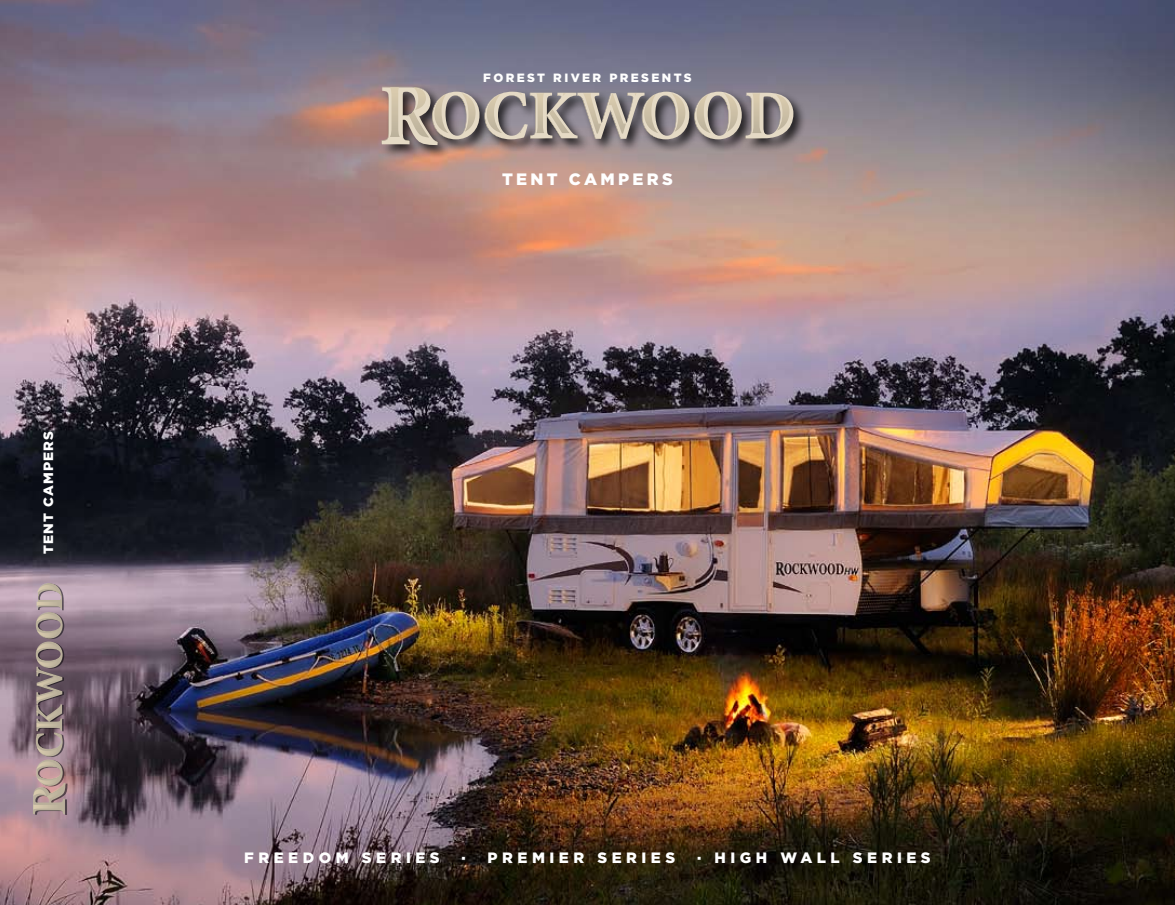
<style>
.page{position:relative;width:1175px;height:905px;background:#fff}
.page>*{position:absolute;margin:0;border:0;box-sizing:border-box;transform-origin:0 0}
.t1{font:900 16.5px "Gotham";letter-spacing:.2em;color:#fff}
.t2{font:900 15px "Gotham";letter-spacing:.3em;color:#fff}
.t3{font:900 13.5px "Gotham";letter-spacing:.09em;color:#fff}
.t4{font:900 12px "Gotham";letter-spacing:.2em;color:#fff}
</style>
<div class="page">
<img style="left:0;top:0;width:1174px;height:904px">
<svg style="left:33px;top:583px;width:34px;height:231px;background:#9a8787"></svg>
<div style="left:379px;top:84px;width:71px;height:74px;background:#000;opacity:.75"></div>
<div style="left:574px;top:90px;width:83px;height:62px;background:#000;opacity:.75"></div>
<div style="left:384px;top:89px;width:71px;height:74px;background:#000;opacity:.75"></div>
<div style="left:434px;top:94px;width:63px;height:63px;background:#000;opacity:.75"></div>
<div style="left:486px;top:94px;width:58px;height:64px;background:#000;opacity:.75"></div>
<div style="left:532px;top:95px;width:62px;height:62px;background:#000;opacity:.75"></div>
<div style="left:644px;top:94px;width:62px;height:63px;background:#000;opacity:.75"></div>
<div style="left:696px;top:94px;width:63px;height:63px;background:#000;opacity:.75"></div>
<div style="left:747px;top:95px;width:63px;height:62px;background:#000;opacity:.75"></div>
<svg style="left:381px;top:87px;width:412px;height:58px;background:#9d938e"></svg>
<p class="t3" style="left:40px;top:554px;width:125px;rotate:-90deg">TENT CAMPERS</p>
<p class="t4" style="left:483px;top:71px;width:210px">FOREST RIVER PRESENT S</p>
<p class="t1" style="left:502px;top:170px;width:172px">TENT CAMPERS</p>
<p class="t2" style="left:244px;top:849px;width:28px">F REE</p>
<p class="t2" style="left:303px;top:849px;width:32px">D OM</p>
<p class="t2" style="left:362px;top:849px;width:14px">SERIES</p>
<p class="t2" style="left:461px;top:849px;width:41px">· PREMIER</p>
<p class="t2" style="left:597px;top:849px;width:14px">SERIES</p>
<p class="t2" style="left:697px;top:849px;width:170px">· HI GH WALL SERIES</p>
</div>
